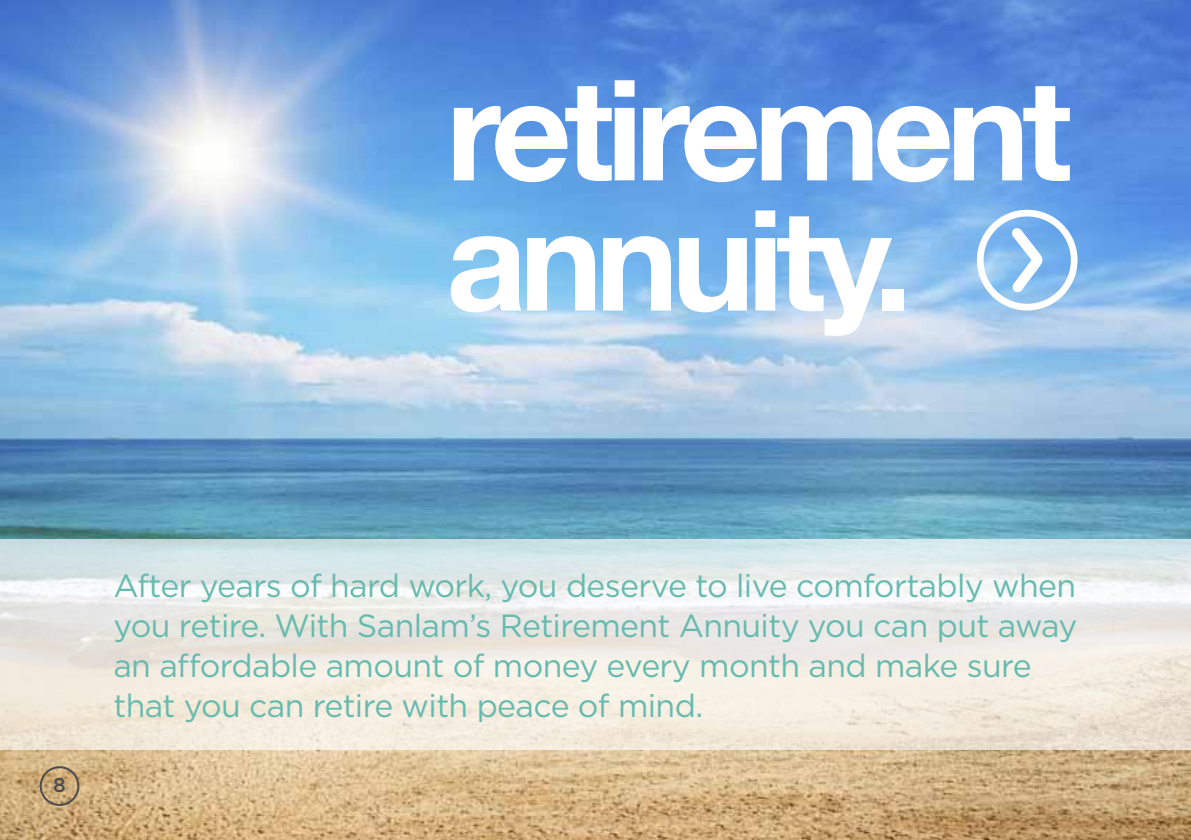
<style>
.page{position:relative;width:1191px;height:840px;background:#fff}
.page>*{position:absolute;margin:0;border:0;box-sizing:border-box;transform-origin:0 0}
.t1{font:700 140px/130px "Helvetica Neue";letter-spacing:-.05em;color:#fff}
.t2{font:32px/40px "Gotham";letter-spacing:-.02em;color:#67baaf}
.t3{font:500 20px "Gotham";color:#4d4d4f}
</style>
<div class="page">
<img style="left:0;top:0;width:1191px;height:839px">
<svg style="left:977px;top:210px;width:100px;height:100px"></svg>
<svg style="left:0;top:539px;width:1191px;height:209px;background:#ebeae4"></svg>
<div style="left:40px;top:765px;width:39px;height:40px;border:2px solid #4d4d4f;border-radius:50%"></div>
<h1 class="t1" style="left:446px;top:62px;width:627px">retirement annuity.</h1>
<p class="t3" style="left:53px;top:771px;width:14px">8</p>
<p class="t2" style="left:113px;top:564px;width:965px">After years of hard work, you deserve to live comfortably when you retire. With Sanlam’s Retirement Annuity you can put away an affordable amount of money every month and make sure that you can retire with peace of mind.</p>
</div>
